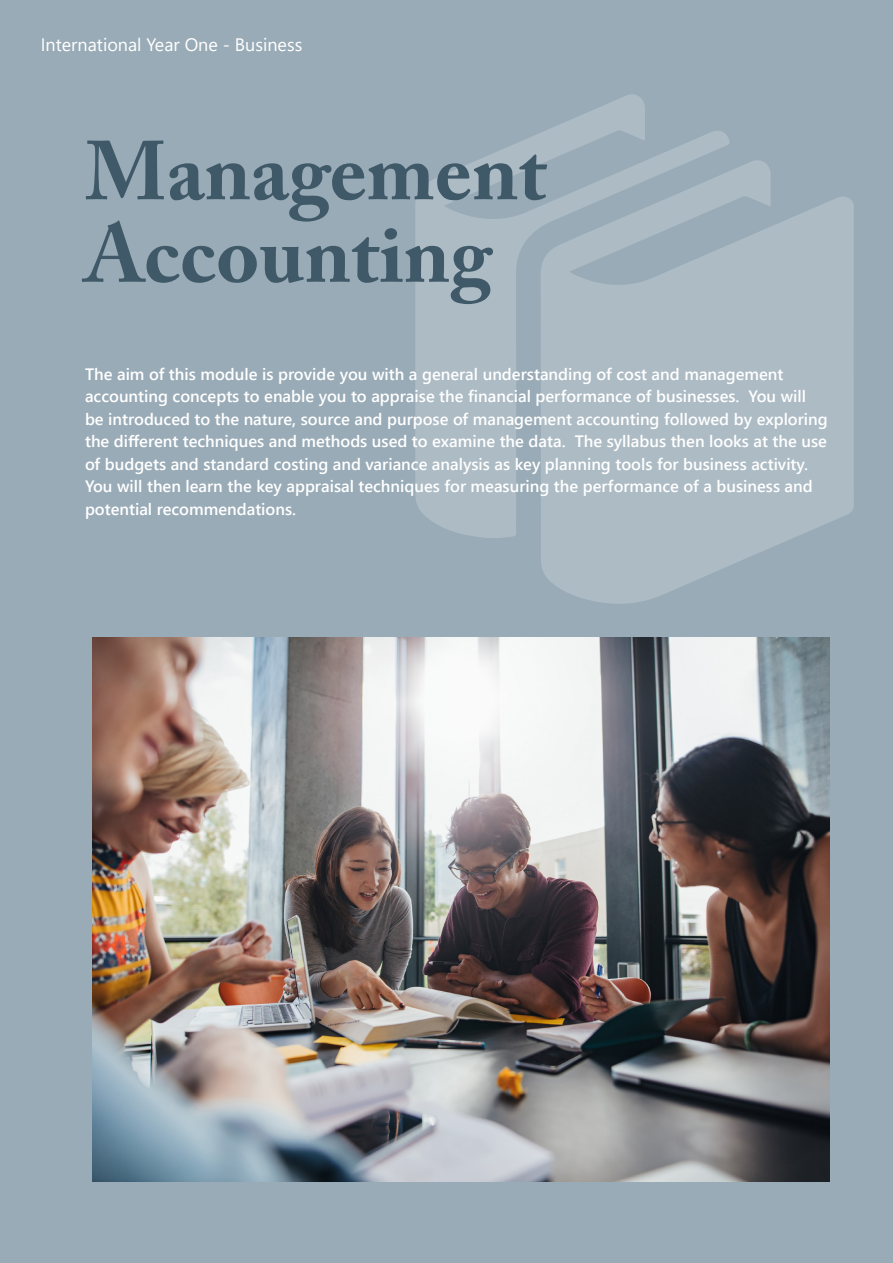
<style>
.page{position:relative;width:893px;height:1263px;background:#99abb7}
.page>*{position:absolute;margin:0;border:0;box-sizing:border-box;transform-origin:0 0}
._13_XL__OC_Grey{font:700 82.5px/82.5px "Adobe Caslon Pro";color:#405968}
._10a_List_Header{font:18px "Segoe UI";color:#fff}
._04b_Body_Copy{font:600 16.5px/22.5px "Segoe UI";color:#fff}
</style>
<div class="page">
<img style="left:92px;top:638px;width:737px;height:543px">
<svg style="left:541px;top:160px;width:313px;height:444px;fill:#adbbc5"></svg>
<svg style="left:415px;top:94px;width:315px;height:444px;fill:#adbbc5"></svg>
<p class="_10a_List_Header" style="left:41px;top:28px;width:263px">International Year One - Business</p>
<p class="_13_XL__OC_Grey" style="left:85px;top:129px;width:463px">Management<br>Accounting</p>
<p class="_04b_Body_Copy" style="left:85px;top:361px;width:744px">The aim of this module is provide you with a general understanding of cost and management accounting concepts to enable you to appraise the financial performance of businesses. You will be introduced to the nature, source and purpose of management accounting followed by exploring the different techniques and methods used to examine the data. The syllabus then looks at the use of budgets and standard costing and variance analysis as key planning tools for business activity.<br>You will then learn the key appraisal techniques for measuring the performance of a business and potential recommendations.</p>
</div>
